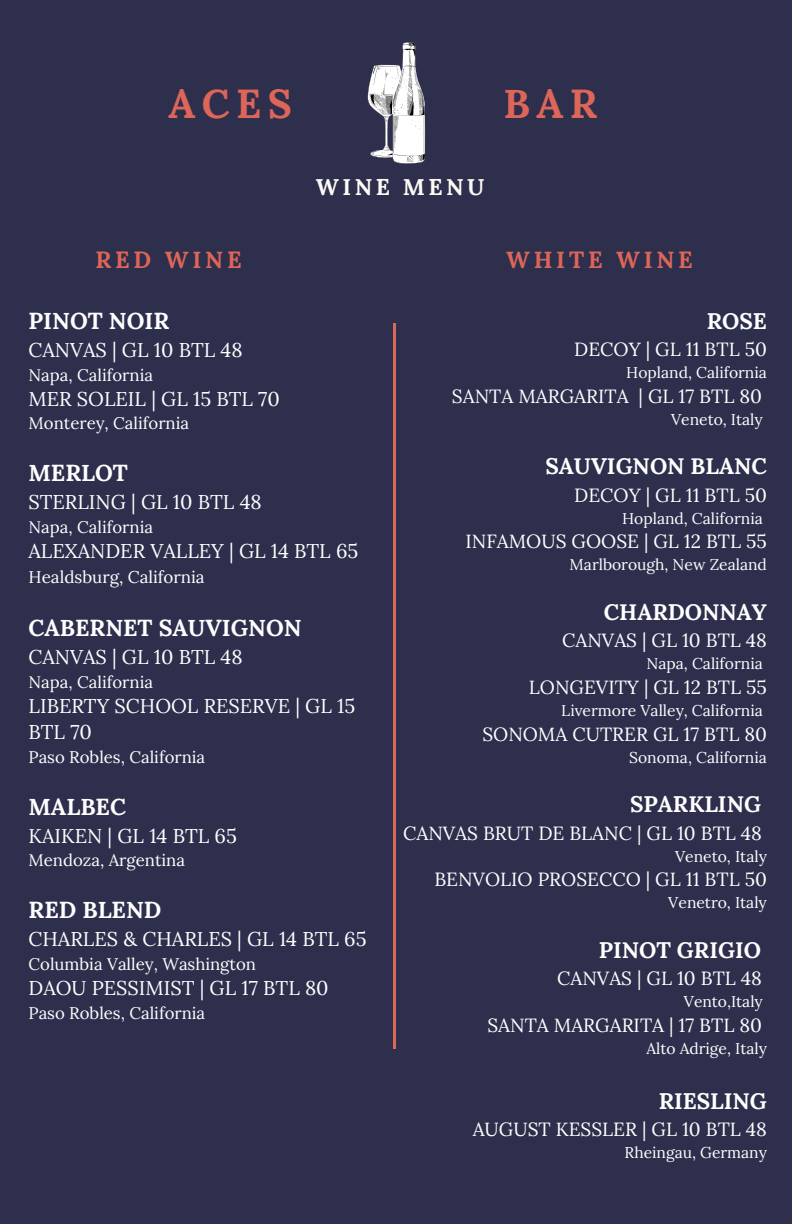
<style>
.page{position:relative;width:792px;height:1224px;background:#2e2e4d}
.page>*{position:absolute;margin:0;border:0;box-sizing:border-box;transform-origin:0 0}
.t1{font:700 40.4px "Lora";letter-spacing:.16em;color:#dd6658}
.t2{font:700 23.4px "Lora";letter-spacing:.16em;color:#dd6658}
.t3{font:700 23.2px "Lora";color:#fff}
.t4{font:700 22.8px "Lora";letter-spacing:.15em;color:#fdfbf5}
.t5{font:700 22.4px "Lora";color:#fff}
.t6{font:20px/26.6px "Lora";color:#fff}
.t7{font:19px "Lora";color:#fff}
.t8{font:17px "Lora";color:#fff}
.t9{font:16.8px "Lora";color:#fff}
.t10{font:15.6px "Lora";color:#fff}
</style>
<div class="page">
<svg style="left:367px;top:42px;width:58px;height:122px"></svg>
<hr style="left:393px;top:323px;width:3px;height:726px;background:#dd6658">
<h1 class="t1" style="left:169px;top:77px;width:125px">ACES</h1>
<h1 class="t1" style="left:503px;top:77px;width:96px">BAR</h1>
<p class="t2" style="left:96px;top:245px;width:148px">RED WINE</p>
<p class="t4" style="left:316px;top:172px;width:170px">WINE MENU</p>
<p class="t2" style="left:506px;top:245px;width:188px">WHITE WINE</p>
<p class="t3" style="left:29px;top:306px;width:142px">PINOT NOIR</p>
<p class="t6" style="left:29px;top:336px;width:216px">CANVAS | GL 10 BTL 48</p>
<p class="t9" style="left:29px;top:364px;width:126px">Napa, California</p>
<p class="t6" style="left:29px;top:385px;width:253px">MER SOLEIL | GL 15 BTL 70</p>
<p class="t9" style="left:29px;top:413px;width:162px">Monterey, California</p>
<p class="t3" style="left:29px;top:458px;width:101px">MERLOT</p>
<p class="t6" style="left:29px;top:488px;width:235px">STERLING | GL 10 BTL 48</p>
<p class="t9" style="left:29px;top:516px;width:126px">Napa, California</p>
<p class="t6" style="left:29px;top:537px;width:331px">ALEXANDER VALLEY | GL 14 BTL 65</p>
<p class="t8" style="left:29px;top:566px;width:178px">Healdsburg, California</p>
<p class="t3" style="left:29px;top:613px;width:275px">CABERNET SAUVIGNON</p>
<p class="t6" style="left:29px;top:643px;width:216px">CANVAS | GL 10 BTL 48</p>
<p class="t9" style="left:29px;top:671px;width:126px">Napa, California</p>
<p class="t6" style="left:29px;top:692px;width:328px">LIBERTY SCHOOL RESERVE | GL 15<br>BTL 70</p>
<p class="t9" style="left:29px;top:746px;width:178px">Paso Robles, California</p>
<p class="t3" style="left:29px;top:791px;width:99px">MALBEC</p>
<p class="t6" style="left:29px;top:822px;width:210px">KAIKEN | GL 14 BTL 65</p>
<p class="t9" style="left:29px;top:849px;width:158px">Mendoza, Argentina</p>
<p class="t3" style="left:29px;top:895px;width:134px">RED BLEND</p>
<p class="t6" style="left:29px;top:925px;width:340px">CHARLES &amp; CHARLES | GL 14 BTL 65</p>
<p class="t9" style="left:29px;top:953px;width:229px">Columbia Valley, Washington</p>
<p class="t6" style="left:29px;top:974px;width:302px">DAOU PESSIMIST | GL 17 BTL 80</p>
<p class="t9" style="left:29px;top:1002px;width:178px">Paso Robles, California</p>
<p class="t5" style="left:707px;top:306px;width:62px">ROSE</p>
<p class="t7" style="left:574px;top:337px;width:194px">DECOY | GL 11 BTL 50</p>
<p class="t10" style="left:626px;top:362px;width:142px">Hopland, California</p>
<p class="t7" style="left:452px;top:384px;width:311px">SANTA MARGARITA | GL 17 BTL 80</p>
<p class="t10" style="left:671px;top:409px;width:93px">Veneto, Italy</p>
<p class="t5" style="left:546px;top:452px;width:223px">SAUVIGNON BLANC</p>
<p class="t7" style="left:574px;top:482px;width:194px">DECOY | GL 11 BTL 50</p>
<p class="t10" style="left:622px;top:508px;width:142px">Hopland, California</p>
<p class="t7" style="left:466px;top:529px;width:303px">INFAMOUS GOOSE | GL 12 BTL 55</p>
<p class="t10" style="left:570px;top:555px;width:199px">Marlborough, New Zealand</p>
<p class="t5" style="left:604px;top:597px;width:165px">CHARDONNAY</p>
<p class="t7" style="left:562px;top:628px;width:206px">CANVAS | GL 10 BTL 48</p>
<p class="t10" style="left:647px;top:654px;width:118px">Napa, California</p>
<p class="t7" style="left:529px;top:675px;width:240px">LONGEVITY | GL 12 BTL 55</p>
<p class="t10" style="left:561px;top:700px;width:203px">Livermore Valley, California</p>
<p class="t7" style="left:482px;top:722px;width:286px">SONOMA CUTRER GL 17 BTL 80</p>
<p class="t10" style="left:629px;top:747px;width:139px">Sonoma, California</p>
<p class="t5" style="left:630px;top:790px;width:132px">SPARKLING</p>
<p class="t7" style="left:403px;top:820px;width:360px">CANVAS BRUT DE BLANC | GL 10 BTL 48</p>
<p class="t10" style="left:675px;top:846px;width:93px">Veneto, Italy</p>
<p class="t7" style="left:434px;top:867px;width:334px">BENVOLIO PROSECCO | GL 11 BTL 50</p>
<p class="t10" style="left:668px;top:893px;width:100px">Venetro, Italy</p>
<p class="t5" style="left:599px;top:935px;width:164px">PINOT GRIGIO</p>
<p class="t7" style="left:557px;top:966px;width:206px">CANVAS | GL 10 BTL 48</p>
<p class="t10" style="left:684px;top:992px;width:81px">Vento,Italy</p>
<p class="t7" style="left:487px;top:1013px;width:276px">SANTA MARGARITA | 17 BTL 80</p>
<p class="t10" style="left:646px;top:1038px;width:122px">Alto Adrige, Italy</p>
<p class="t5" style="left:659px;top:1086px;width:110px">RIESLING</p>
<p class="t7" style="left:473px;top:1117px;width:296px">AUGUST KESSLER | GL 10 BTL 48</p>
<p class="t10" style="left:625px;top:1142px;width:144px">Rheingau, Germany</p>
</div>
